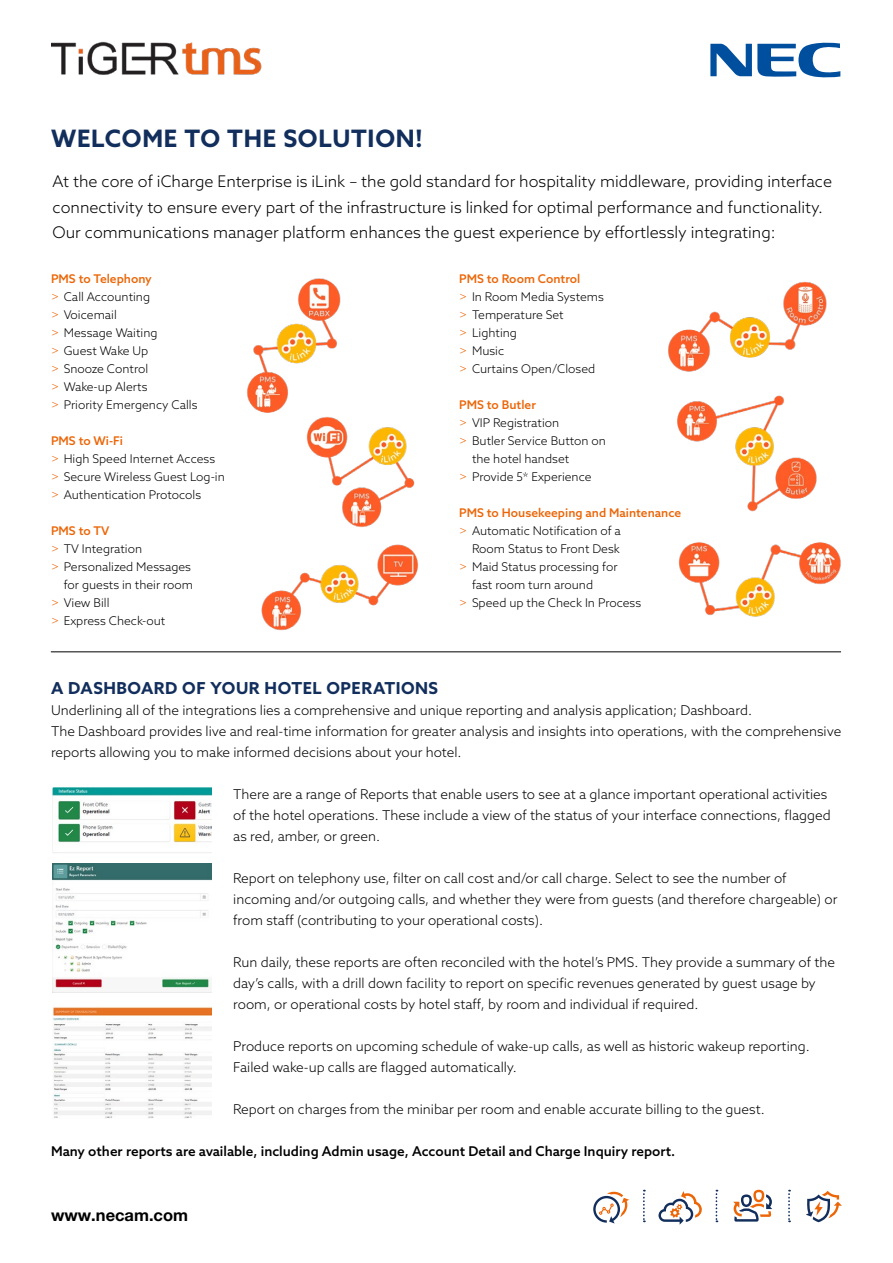
<style>
.page{position:relative;width:893px;height:1263px;background:#fff}
.page>*{position:absolute;margin:0;border:0;box-sizing:border-box;transform-origin:0 0}
.t1{font:700 24px "Azo Sans";letter-spacing:.03em;color:#122e5c}
.t2{font:700 16.5px "Azo Sans";letter-spacing:.03em;color:#122e5c}
.t3{font:700 16.5px "Helvetica Neue LT Pro";color:#000}
.t4{font:300 16.05px/25.5px "Azo Sans";color:#000}
.t5{font:300 13.5px/21px "Azo Sans";color:#000}
.t6{font:500 13.5px "Azo Sans";color:#000}
.t7{font:300 12px/18px "Azo Sans";color:#000}
.t8{font:500 12px "Azo Sans";color:#ec6608}
.s1{font-weight:500;color:#ec6608}
.s2{color:#ec6608}
</style>
<div class="page">
<svg style="left:593px;top:1192px;width:36px;height:31px"></svg>
<svg style="left:733px;top:1190px;width:39px;height:31px"></svg>
<svg style="left:658px;top:1191px;width:44px;height:34px"></svg>
<svg style="left:806px;top:1191px;width:36px;height:31px"></svg>
<svg style="left:788px;top:1190px;width:2px;height:32px"></svg>
<svg style="left:716px;top:1190px;width:1px;height:32px"></svg>
<svg style="left:643px;top:1190px;width:2px;height:32px"></svg>
<svg style="left:710px;top:42px;width:130px;height:36px"></svg>
<img style="left:51px;top:41px;width:211px;height:34px">
<img style="left:53px;top:787px;width:159px;height:66px">
<img style="left:53px;top:863px;width:159px;height:130px">
<img style="left:53px;top:1007px;width:159px;height:111px">
<hr style="left:51px;top:652px;width:790px;height:1px;background:#000">
<img style="left:247px;top:278px;width:94px;height:129px">
<img style="left:208px;top:544px;width:238px;height:109px">
<img style="left:679px;top:542px;width:162px;height:75px">
<img style="left:677px;top:395px;width:140px;height:117px">
<img style="left:253px;top:407px;width:162px;height:121px">
<img style="left:668px;top:281px;width:159px;height:91px">
<h1 class="t1" style="left:51px;top:123px;width:373px">WELCOME TO THE SOLUTION!</h1>
<p class="t4" style="left:53px;top:168px;width:781px">At the core of iCharge Enterprise is iLink – the gold standard for hospitality middleware, providing interface connectivity to ensure every part of the infrastructure is linked for optimal performance and functionality.<br>Our communications manager platform enhances the guest experience by effortlessly integrating:</p>
<p class="t7" style="left:51px;top:269px;width:148px"><span class="s1">PMS to Telephony<br></span><span class="s2">&gt;</span> Call Accounting<br><span class="s2">&gt;</span> Voicemail<br><span class="s2">&gt;</span> Message Waiting<br><span class="s2">&gt;</span> Guest Wake Up<br><span class="s2">&gt;</span> Snooze Control<br><span class="s2">&gt;</span> Wake-up Alerts<br><span class="s2">&gt;</span> Priority Emergency Calls</p>
<p class="t7" style="left:51px;top:431px;width:175px"><span class="s1">PMS to Wi-Fi<br></span><span class="s2">&gt;</span> High Speed Internet Access <span class="s2">&gt;</span> Secure Wireless Guest Log-in <span class="s2">&gt;</span> Authentication Protocols</p>
<p class="t8" style="left:51px;top:523px;width:60px">PMS to TV</p>
<p class="t7" style="left:51px;top:539px;width:93px"><span class="s2">&gt;</span> TV Integration</p>
<p class="t7" style="left:51px;top:557px;width:142px"><span class="s2">&gt;</span> Personalized Messages</p>
<p class="t7" style="left:64px;top:575px;width:131px">for guests in their room</p>
<p class="t7" style="left:51px;top:593px;width:60px"><span class="s2">&gt;</span> View Bill</p>
<p class="t7" style="left:51px;top:611px;width:116px"><span class="s2">&gt;</span> Express Check-out</p>
<p class="t7" style="left:459px;top:269px;width:146px"><span class="s1">PMS to Room Control<br></span><span class="s2">&gt;</span> In Room Media Systems <span class="s2">&gt;</span> Temperature Set<br><span class="s2">&gt;</span> Lighting<br><span class="s2">&gt;</span> Music<br><span class="s2">&gt;</span> Curtains Open/Closed</p>
<p class="t8" style="left:459px;top:397px;width:78px">PMS to Butler</p>
<p class="t7" style="left:459px;top:413px;width:101px"><span class="s2">&gt;</span> VIP Registration</p>
<p class="t7" style="left:459px;top:431px;width:148px"><span class="s2">&gt;</span> Butler Service Button on</p>
<p class="t7" style="left:472px;top:449px;width:99px">the hotel handset</p>
<p class="t7" style="left:459px;top:467px;width:134px"><span class="s2">&gt;</span> Provide 5* Experience</p>
<p class="t8" style="left:459px;top:505px;width:224px">PMS to Housekeeping and Maintenance</p>
<p class="t7" style="left:459px;top:521px;width:163px"><span class="s2">&gt;</span> Automatic Notification of a</p>
<p class="t7" style="left:472px;top:539px;width:149px">Room Status to Front Desk</p>
<p class="t7" style="left:459px;top:557px;width:160px"><span class="s2">&gt;</span> Maid Status processing for</p>
<p class="t7" style="left:472px;top:575px;width:123px">fast room turn around</p>
<p class="t7" style="left:459px;top:593px;width:184px"><span class="s2">&gt;</span> Speed up the Check In Process</p>
<p class="t2" style="left:51px;top:677px;width:389px">A DASHBOARD OF YOUR HOTEL OPERATIONS</p>
<p class="t5" style="left:51px;top:699px;width:792px">Underlining all of the integrations lies a comprehensive and unique reporting and analysis application; Dashboard.<br>The Dashboard provides live and real-time information for greater analysis and insights into operations, with the comprehensive reports allowing you to make informed decisions about your hotel.</p>
<p class="t5" style="left:233px;top:783px;width:599px">There are a range of Reports that enable users to see at a glance important operational activities of the hotel operations. These include a view of the status of your interface connections, flagged as red, amber, or green.</p>
<p class="t5" style="left:233px;top:867px;width:606px">Report on telephony use, filter on call cost and/or call charge. Select to see the number of incoming and/or outgoing calls, and whether they were from guests (and therefore chargeable) or from staff (contributing to your operational costs).</p>
<p class="t5" style="left:233px;top:951px;width:603px">Run daily, these reports are often reconciled with the hotel’s PMS. They provide a summary of the day’s calls, with a drill down facility to report on specific revenues generated by guest usage by room, or operational costs by hotel staff, by room and individual if required.</p>
<p class="t5" style="left:233px;top:1035px;width:578px">Produce reports on upcoming schedule of wake-up calls, as well as historic wakeup reporting.<br>Failed wake-up calls are flagged automatically.</p>
<p class="t5" style="left:233px;top:1098px;width:533px">Report on charges from the minibar per room and enable accurate billing to the guest.</p>
<p class="t6" style="left:51px;top:1142px;width:626px">Many other reports are available, including Admin usage, Account Detail and Charge Inquiry report.</p>
<p class="t3" style="left:51px;top:1204px;width:139px">www.necam.com</p>
</div>
